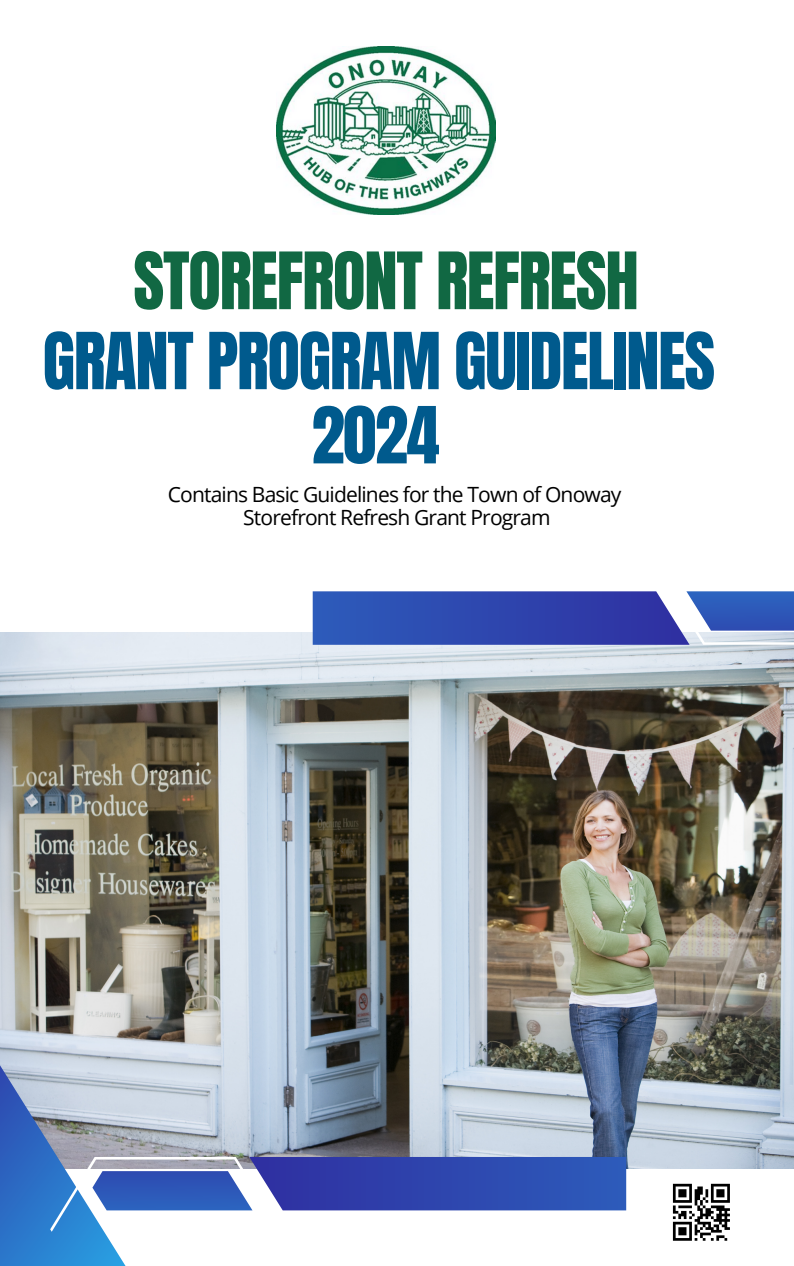
<style>
.page{position:relative;width:794px;height:1266px;background:#fff}
.page>*{position:absolute;margin:0;border:0;box-sizing:border-box;transform-origin:0 0}
.t1{font:67.2px "Anton";letter-spacing:-.02em;color:#116843}
.t2{font:66.75px "Anton";letter-spacing:-.02em;color:#005a8d}
.t3{font:21px "Open Sans";letter-spacing:-.04em;color:#000}
</style>
<div class="page">
<img style="left:277px;top:47px;width:218px;height:168px">
<img style="left:0;top:633px;width:793px;height:535px">
<svg style="left:0;top:1065px;width:626px;height:201px"></svg>
<svg style="left:313px;top:591px;width:480px;height:54px;background:#435cb7"></svg>
<hr style="left:672px;top:1183px;width:19px;height:3px;background:#000">
<hr style="left:710px;top:1183px;width:19px;height:3px;background:#000">
<svg style="left:672px;top:1186px;width:57px;height:54px"></svg>
<h1 class="t1" style="left:133px;top:233px;width:507px">STOREFRONT REFRESH</h1>
<h1 class="t2" style="left:43px;top:313px;width:673px">GRANT PROGRAM GUIDELINES</h1>
<p class="t2" style="left:311px;top:387px;width:129px">2024</p>
<p class="t3" style="left:168px;top:479px;width:455px">Contains Basic Guidelines for the Town of Onoway</p>
<p class="t3" style="left:243px;top:502px;width:309px">Storefront Refresh Grant Program</p>
</div>
